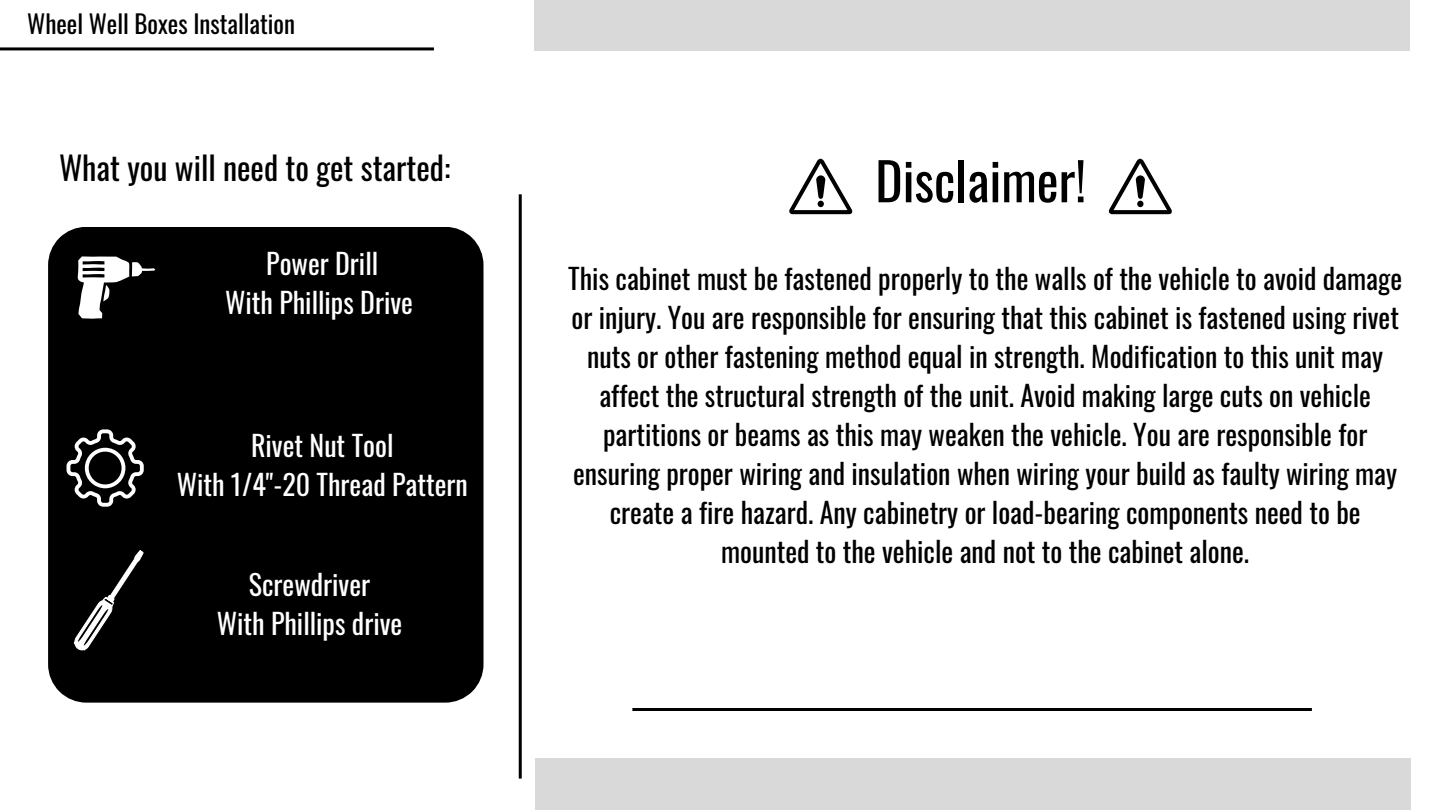
<style>
.page{position:relative;width:1440px;height:810px;background:#fff}
.page>*{position:absolute;margin:0;border:0;box-sizing:border-box;transform-origin:0 0}
.t1{font:52px "Oswald";color:#000}
.t2{font:32px "Oswald";color:#000}
.t3{font:28px/39px "Oswald";color:#000;text-align:center}
.t4{font:28px "Oswald";color:#fff}
.t5{font:24.9px "Oswald";color:#000}
</style>
<div class="page">
<div style="left:48px;top:227px;width:435px;height:476px;background:#000"></div>
<svg style="left:77px;top:256px;width:78px;height:63px"></svg>
<svg style="left:67px;top:429px;width:77px;height:78px"></svg>
<svg style="left:74px;top:550px;width:69px;height:101px;background:#242424"></svg>
<svg style="left:789px;top:159px;width:64px;height:55px"></svg>
<svg style="left:1109px;top:159px;width:63px;height:55px"></svg>
<hr style="left:519px;top:194px;width:3px;height:585px;background:#000">
<hr style="left:0;top:47px;width:434px;height:3px;background:#000">
<hr style="left:632px;top:708px;width:680px;height:3px;background:#000">
<div style="left:535px;top:758px;width:876px;height:52px;background:#d9d9d9"></div>
<div style="left:534px;top:0;width:876px;height:50px;background:#d9d9d9"></div>
<p class="t5" style="left:27px;top:4px;width:269px">Wheel Well Boxes Installation</p>
<p class="t2" style="left:59px;top:143px;width:393px">What you will need to get started:</p>
<p class="t4" style="left:266px;top:242px;width:113px">Power Drill</p>
<p class="t4" style="left:225px;top:281px;width:189px">With Phillips Drive</p>
<p class="t4" style="left:251px;top:424px;width:144px">Rivet Nut Tool</p>
<p class="t4" style="left:177px;top:463px;width:293px">With 1/4"-20 Thread Pattern</p>
<p class="t4" style="left:249px;top:563px;width:123px">Screwdriver</p>
<p class="t4" style="left:217px;top:602px;width:187px">With Phillips drive</p>
<p class="t1" style="left:875px;top:140px;width:212px">Disclaimer!</p>
<p class="t3" style="left:568px;top:258px;width:835px">This cabinet must be fastened properly to the walls of the vehicle to avoid damage or injury. You are responsible for ensuring that this cabinet is fastened using rivet nuts or other fastening method equal in strength. Modification to this unit may affect the structural strength of the unit. Avoid making large cuts on vehicle partitions or beams as this may weaken the vehicle. You are responsible for ensuring proper wiring and insulation when wiring your build as faulty wiring may create a fire hazard. Any cabinetry or load-bearing components need to be mounted to the vehicle and not to the cabinet alone.</p>
</div>
